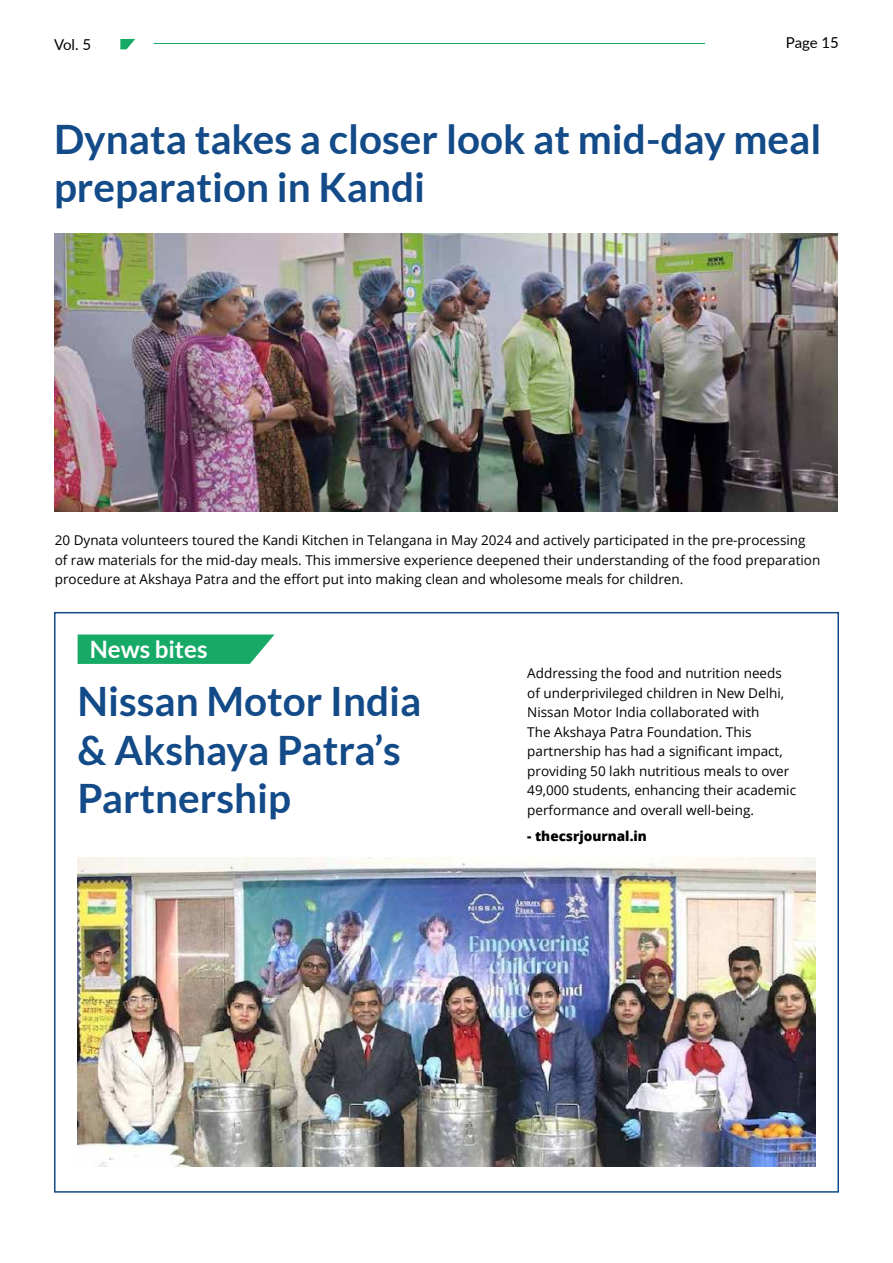
<style>
.page{position:relative;width:893px;height:1263px;background:#fff}
.page>*{position:absolute;margin:0;border:0;box-sizing:border-box;transform-origin:0 0}
.t1{font:700 40.5px/48.6px "Lato";color:#134a88}
.t2{font:700 24px "Lato";color:#fff}
.t3{font:15px "Lato";letter-spacing:-.005em;color:#000}
.t4{font:13.5px/19.5px "Open Sans";color:#000}
.t5{font:800 13.5px "Open Sans";color:#000}
</style>
<div class="page">
<svg style="left:78px;top:634px;width:197px;height:30px;background:#2ab172"></svg>
<img style="left:78px;top:857px;width:737px;height:309px">
<img style="left:55px;top:234px;width:782px;height:278px">
<hr style="left:154px;top:43px;width:551px;height:1px;background:#17aa66">
<svg style="left:120px;top:39px;width:15px;height:10px"></svg>
<p class="t3" style="left:54px;top:33px;width:39px">Vol. 5</p>
<p class="t3" style="left:786px;top:32px;width:55px">Page 15</p>
<h1 class="t1" style="left:54px;top:114px;width:769px">Dynata takes a closer look at mid-day meal preparation in Kandi</h1>
<p class="t4" style="left:55px;top:530px;width:767px">20 Dynata volunteers toured the Kandi Kitchen in Telangana in May 2024 and actively participated in the pre-processing of raw materials for the mid-day meals. This immersive experience deepened their understanding of the food preparation procedure at Akshaya Patra and the effort put into making clean and wholesome meals for children.</p>
<h2 class="t2" style="left:90px;top:635px;width:119px">News bites</h2>
<h1 class="t1" style="left:78px;top:676px;width:345px">Nissan Motor India &amp; Akshaya Patra’s<br>Partnership</h1>
<p class="t4" style="left:527px;top:663px;width:270px">Addressing the food and nutrition needs of underprivileged children in New Delhi, Nissan Motor India collaborated with<br>The Akshaya Patra Foundation. This partnership has had a significant impact, providing 50 lakh nutritious meals to over 49,000 students, enhancing their academic performance and overall well-being.</p>
<p class="t5" style="left:527px;top:825px;width:121px">- thecsrjournal.in</p>
</div>
